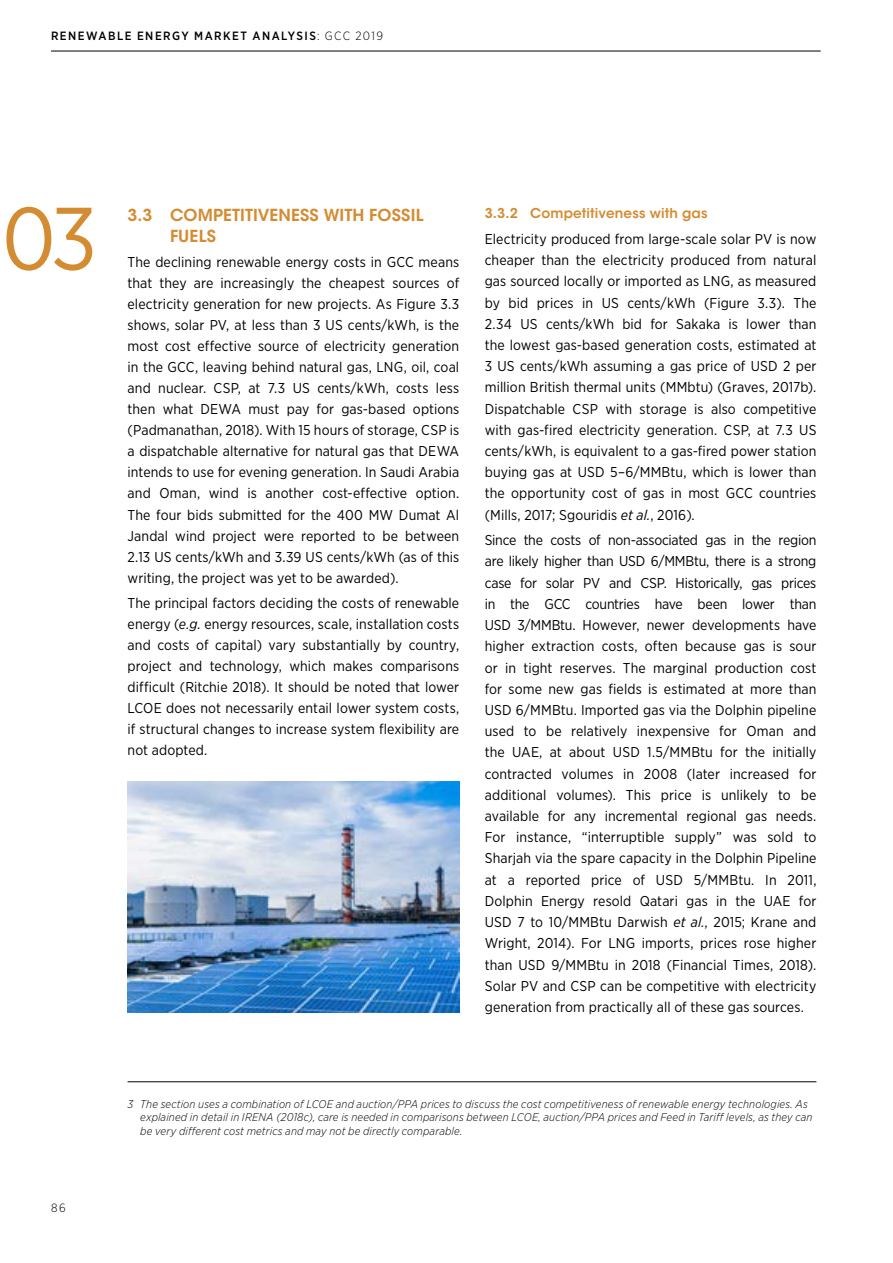
<style>
.page{position:relative;width:893px;height:1263px;background:#fff}
.page>*{position:absolute;margin:0;border:0;box-sizing:border-box;transform-origin:0 0}
.t1{font:88.5px "Gotham Narrow";color:#d48c32}
.t2{font:600 16.5px/21px "ITC Avant Garde Std";letter-spacing:.01em;color:#d48c32}
.t3{font:14.25px/21.1px "Gotham Narrow";letter-spacing:.005em;color:#000;text-align:justify}
.t4{font:600 13.5px "ITC Avant Garde Std";letter-spacing:.015em;color:#d48c32}
.t5{font:500 12px "Gotham Narrow";letter-spacing:.12em;color:#000}
.t6{font:300 12px "Gotham Narrow";color:#000}
.t7{font:italic 300 11.25px/13.5px "Gotham Narrow";letter-spacing:.01em;color:#000}
.s1{font-weight:300}
.s2{font-style:italic}
</style>
<div class="page">
<hr style="left:51px;top:51px;width:770px;height:1px;background:#000">
<img style="left:128px;top:781px;width:331px;height:231px">
<hr style="left:128px;top:1081px;width:688px;height:1px;background:#000">
<p class="t5" style="left:51px;top:29px;width:334px">RENEWABLE ENERGY MARKET ANALYSIS<span class="s1">: GCC 2019</span></p>
<h1 class="t1" style="left:2px;top:184px;width:97px">03</h1>
<p class="t2" style="left:170px;top:204px;width:255px;text-indent:-43px">3.3 COMPETITIVENESS WITH FOSSIL<br>FUELS</p>
<p class="t3" style="left:128px;top:251px;width:333px">The declining renewable energy costs in GCC means that they are increasingly the cheapest sources of electricity generation for new projects. As Figure 3.3 shows, solar PV, at less than 3 US cents/kWh, is the most cost effective source of electricity generation in the GCC, leaving behind natural gas, LNG, oil, coal and nuclear. CSP, at 7.3 US cents/kWh, costs less then what DEWA must pay for gas-based options (Padmanathan, 2018). With 15 hours of storage, CSP is a dispatchable alternative for natural gas that DEWA intends to use for evening generation. In Saudi Arabia and Oman, wind is another cost-effective option.<br>The four bids submitted for the 400 MW Dumat Al Jandal wind project were reported to be between 2.13 US cents/kWh and 3.39 US cents/kWh (as of this writing, the project was yet to be awarded).</p>
<p class="t3" style="left:128px;top:592px;width:333px">The principal factors deciding the costs of renewable energy (<span class="s2">e.g.</span> energy resources, scale, installation costs and costs of capital) vary substantially by country, project and technology, which makes comparisons difficult (Ritchie 2018). It should be noted that lower LCOE does not necessarily entail lower system costs, if structural changes to increase system flexibility are not adopted.</p>
<p class="t4" style="left:485px;top:205px;width:224px">3.3.2 Competitiveness with gas</p>
<p class="t3" style="left:485px;top:228px;width:333px">Electricity produced from large-scale solar PV is now cheaper than the electricity produced from natural gas sourced locally or imported as LNG, as measured by bid prices in US cents/kWh (Figure 3.3). The 2.34 US cents/kWh bid for Sakaka is lower than the lowest gas-based generation costs, estimated at 3 US cents/kWh assuming a gas price of USD 2 per million British thermal units (MMbtu) (Graves, 2017b).<br>Dispatchable CSP with storage is also competitive with gas-fired electricity generation. CSP, at 7.3 US cents/kWh, is equivalent to a gas-fired power station buying gas at USD 5–6/MMBtu, which is lower than the opportunity cost of gas in most GCC countries (Mills, 2017; Sgouridis <span class="s2">et al.</span>, 2016).</p>
<p class="t3" style="left:485px;top:529px;width:333px">Since the costs of non-associated gas in the region are likely higher than USD 6/MMBtu, there is a strong case for solar PV and CSP. Historically, gas prices in the GCC countries have been lower than USD 3/MMBtu. However, newer developments have higher extraction costs, often because gas is sour or in tight reserves. The marginal production cost for some new gas fields is estimated at more than USD 6/MMBtu. Imported gas via the Dolphin pipeline used to be relatively inexpensive for Oman and the UAE, at about USD 1.5/MMBtu for the initially contracted volumes in 2008 (later increased for additional volumes). This price is unlikely to be available for any incremental regional gas needs.<br>For instance, “interruptible supply” was sold to Sharjah via the spare capacity in the Dolphin Pipeline at a reported price of USD 5/MMBtu. In 2011, Dolphin Energy resold Qatari gas in the UAE for USD 7 to 10/MMBtu Darwish <span class="s2">et al.</span>, 2015; Krane and Wright, 2014). For LNG imports, prices rose higher than USD 9/MMBtu in 2018 (Financial Times, 2018).<br>Solar PV and CSP can be competitive with electricity generation from practically all of these gas sources.</p>
<p class="t6" style="left:51px;top:1200px;width:16px">86</p>
<p class="t7" style="left:140px;top:1097px;width:674px;text-indent:-13px">3 The section uses a combination of LCOE and auction/PPA prices to discuss the cost competitiveness of renewable energy technologies. As explained in detail in IRENA (2018c), care is needed in comparisons between LCOE, auction/PPA prices and Feed in Tariff levels, as they can be very different cost metrics and may not be directly comparable.</p>
</div>
